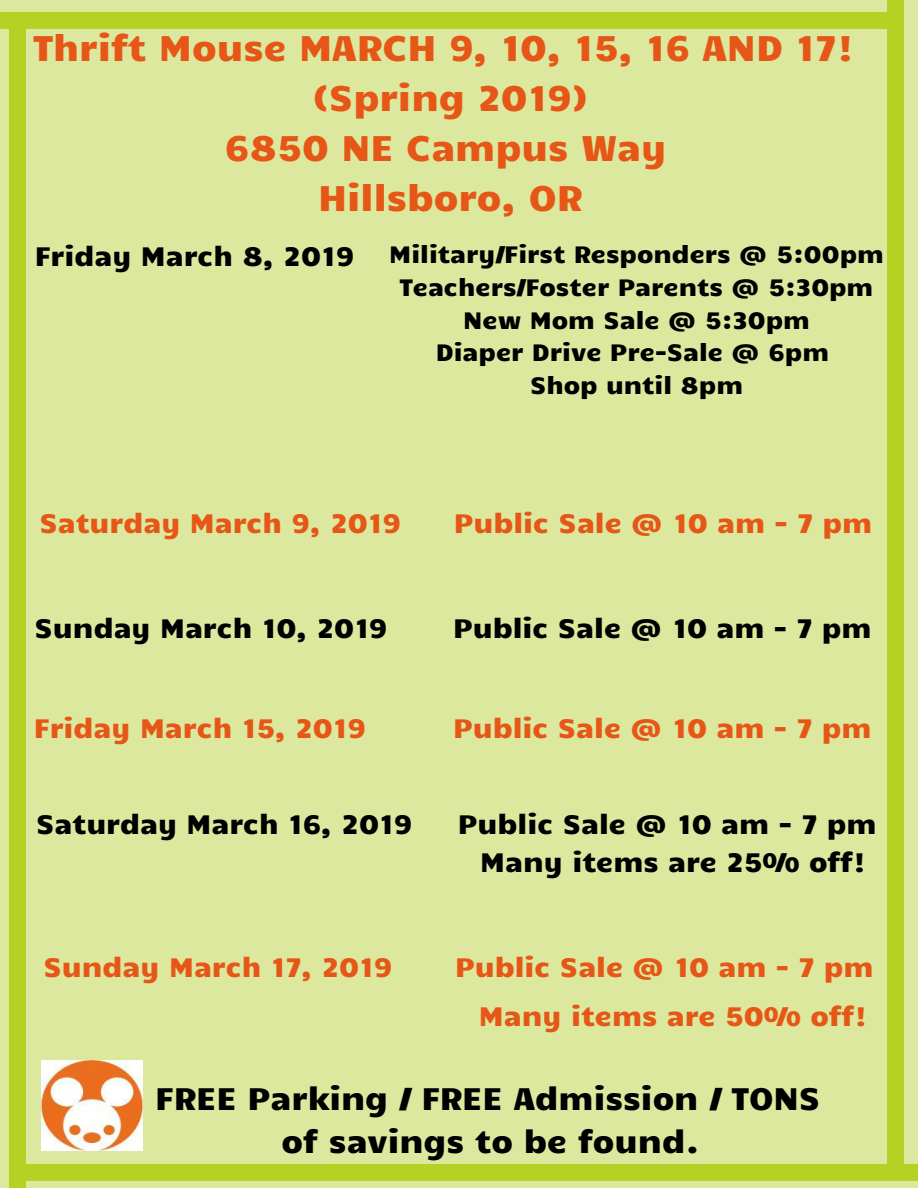
<style>
.page{position:relative;width:918px;height:1188px;background:#dde89f}
.page>*{position:absolute;margin:0;border:0;box-sizing:border-box;transform-origin:0 0}
.t1{font:36px/49.9px "Candal";color:#e65717;text-align:center}
.t2{font:31.5px/43.8px "Candal";color:#000;text-align:center}
.t3{font:27px/48.6px "Candal";color:#e65717;text-align:right}
.t4{font:27px/37.7px "Candal";color:#000;text-align:center}
.t5{font:24px/32.7px "Candal";color:#000;text-align:center}
</style>
<div class="page">
<div style="left:0;top:13px;width:897px;height:16px;background:#b4d223"></div>
<div style="left:10px;top:24px;width:16px;height:1164px;background:#b4d223"></div>
<div style="left:12px;top:1164px;width:906px;height:16px;background:#b4d223"></div>
<div style="left:888px;top:0;width:16px;height:1178px;background:#b4d223"></div>
<img style="left:42px;top:1061px;width:100px;height:90px">
<h1 class="t1" style="left:34px;top:20px;width:823px">Thrift Mouse MARCH 9, 10, 15, 16 AND 17! (Spring 2019)<br>6850 NE Campus Way<br>Hillsboro, OR</h1>
<p class="t4" style="left:35px;top:236px;width:321px">Friday March 8, 2019</p>
<p class="t5" style="left:389px;top:237px;width:496px">Military/First Responders @ 5:00pm<br>Teachers/Foster Parents @ 5:30pm<br>New Mom Sale @ 5:30pm<br>Diaper Drive Pre-Sale @ 6pm<br>Shop until 8pm</p>
<p class="t3" style="left:39px;top:497px;width:363px">Saturday March 9, 2019</p>
<p class="t3" style="left:454px;top:497px;width:420px">Public Sale @ 10 am - 7 pm</p>
<p class="t4" style="left:35px;top:608px;width:354px">Sunday March 10, 2019</p>
<p class="t4" style="left:453px;top:608px;width:420px">Public Sale @ 10 am - 7 pm</p>
<p class="t3" style="left:34px;top:702px;width:334px">Friday March 15, 2019</p>
<p class="t3" style="left:453px;top:702px;width:420px">Public Sale @ 10 am - 7 pm</p>
<p class="t4" style="left:36px;top:803px;width:378px">Saturday March 16, 2019</p>
<p class="t4" style="left:458px;top:803px;width:420px">Public Sale @ 10 am - 7 pm<br>Many items are 25% off!</p>
<p class="t3" style="left:44px;top:941px;width:350px">Sunday March 17, 2019</p>
<p class="t3" style="left:455px;top:941px;width:420px">Public Sale @ 10 am - 7 pm<br>Many items are 50% off!</p>
<p class="t2" style="left:155px;top:1074px;width:667px">FREE Parking / FREE Admission / TONS of savings to be found.</p>
</div>
